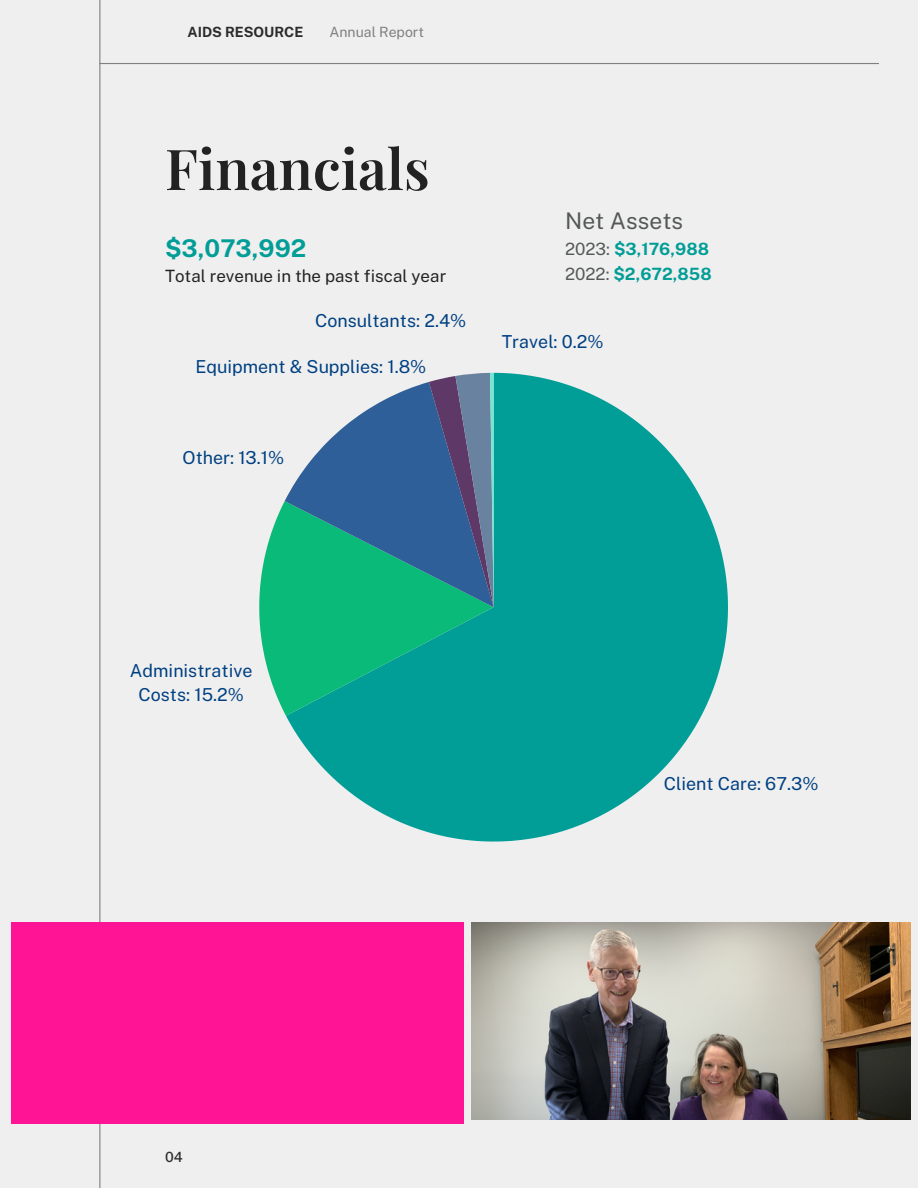
<style>
.page{position:relative;width:918px;height:1188px;background:#efefef}
.page>*{position:absolute;margin:0;border:0;box-sizing:border-box;transform-origin:0 0}
.t1{font:600 56.4px "Playfair Display";color:#222}
.t2{font:700 24.45px "Public Sans";color:#019d97}
.t3{font:22.95px "Public Sans";color:#545857}
.t4{font:17.85px/24.8px "Public Sans";color:#004082;text-align:center}
.t5{font:16.95px "Public Sans";color:#222}
.t6{font:700 16.95px "Public Sans";color:#019d97}
.t7{font:700 14.1px "Public Sans";color:#2b2b2b}
.t8{font:14.1px "Public Sans";color:#808080}
.t9{font:500 14.1px "Public Sans";color:#2b2b2b}
.s1{font-weight:400;color:#545857}
</style>
<div class="page">
<hr style="left:99px;top:0;width:1px;height:1188px;background:#808080">
<hr style="left:99px;top:63px;width:780px;height:1px;background:#808080">
<div style="left:11px;top:923px;width:453px;height:201px;background:#ff1495"></div>
<img style="left:472px;top:923px;width:439px;height:197px">
<svg style="left:286px;top:373px;width:442px;height:469px;fill:#019d97"></svg>
<svg style="left:259px;top:501px;width:235px;height:215px;background:#15b28c"></svg>
<svg style="left:285px;top:382px;width:144px;height:225px"></svg>
<svg style="left:429px;top:373px;width:65px;height:234px;background:#4b6d91"></svg>
<p class="t7" style="left:188px;top:23px;width:117px">AIDS RESOURCE</p>
<p class="t8" style="left:329px;top:23px;width:96px">Annual Report</p>
<p class="t1" style="left:165px;top:129px;width:266px">Financials</p>
<p class="t2" style="left:165px;top:234px;width:143px">$3,073,992</p>
<p class="t5" style="left:165px;top:266px;width:283px">Total revenue in the past fiscal year</p>
<p class="t4" style="left:315px;top:309px;width:153px">Consultants: 2.4%</p>
<p class="t4" style="left:196px;top:354px;width:232px">Equipment &amp; Supplies: 1.8%</p>
<p class="t4" style="left:183px;top:445px;width:103px">Other: 13.1%</p>
<p class="t3" style="left:565px;top:207px;width:120px">Net Assets</p>
<p class="t6" style="left:565px;top:239px;width:145px"><span class="s1">2023:</span> $3,176,988</p>
<p class="t6" style="left:565px;top:264px;width:148px"><span class="s1">2022:</span> $2,672,858</p>
<p class="t4" style="left:502px;top:329px;width:103px">Travel: 0.2%</p>
<p class="t4" style="left:130px;top:658px;width:124px">Administrative<br>Costs: 15.2%</p>
<p class="t4" style="left:664px;top:771px;width:156px">Client Care: 67.3%</p>
<p class="t9" style="left:165px;top:1149px;width:19px">04</p>
</div>
